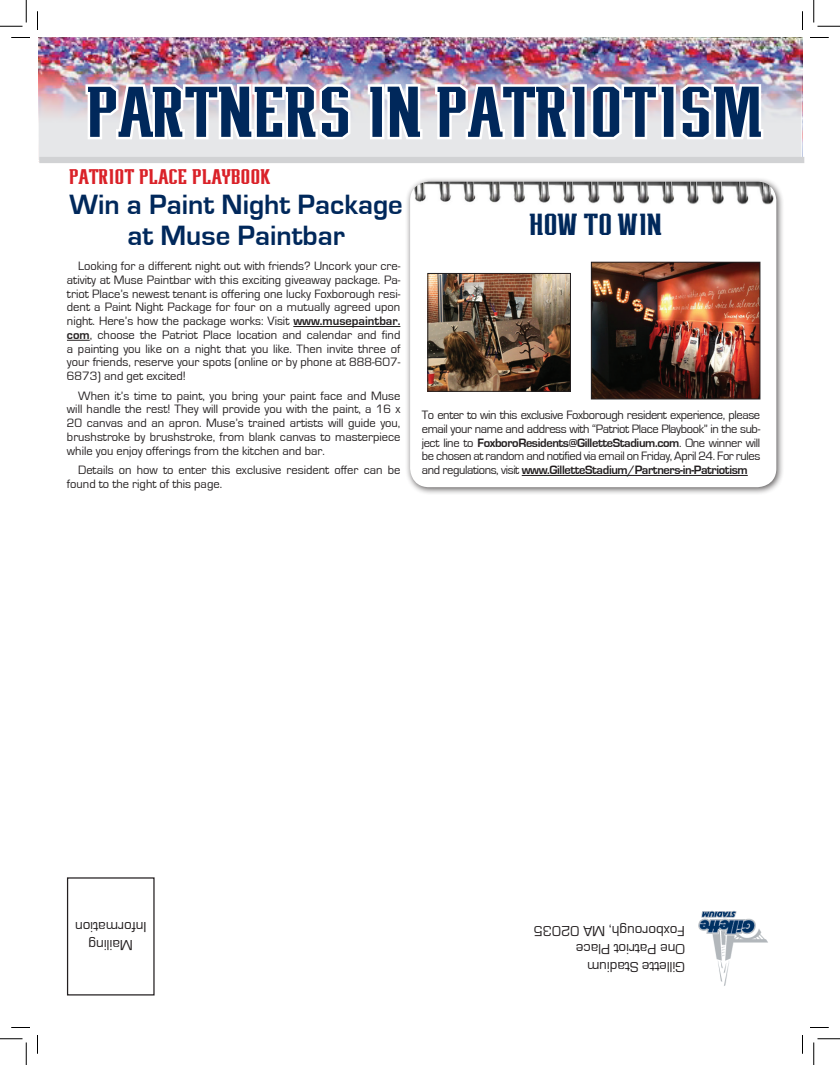
<style>
.page{position:relative;width:840px;height:1065px;background:#fff}
.page>*{position:absolute;margin:0;border:0;box-sizing:border-box;transform-origin:0 0}
.t1{font:67.5px "Patriots";color:#00285b}
.Headline{font:700 28.75px/31.2px "Eurostile";color:#00285b;text-align:center}
.Headline-2{font:28.75px "Patriots";color:#00285b}
.t2{font:20px "Patriots";color:#da2128}
.t3{font:15px "Eurostile";color:#231f20}
.t4{font:12.5px/13.8px "Eurostile";color:#231f20;text-align:justify}
.s1{font-weight:700}
</style>
<div class="page">
<img style="left:698px;top:911px;width:70px;height:75px">
<hr style="left:293px;top:326px;width:107px;height:1px;background:#231f20">
<svg style="left:67px;top:340px;width:23px;height:1px"></svg>
<div style="left:405px;top:177px;width:380px;height:319px;background:#231f20;opacity:.75"></div>
<img style="left:410px;top:182px;width:366px;height:305px">
<img style="left:38px;top:38px;width:764px;height:23px">
<img style="left:38px;top:61px;width:765px;height:101px">
<img style="left:83px;top:59px;width:270px;height:83px">
<svg style="left:365px;top:80px;width:60px;height:62px"></svg>
<img style="left:433px;top:38px;width:333px;height:109px">
<div style="left:39px;top:157px;width:765px;height:6px;background:#d1d2d4"></div>
<hr style="left:522px;top:475px;width:226px;height:1px;background:#231f20">
<img style="left:430px;top:275px;width:139px;height:115px">
<div style="left:428px;top:273px;width:143px;height:119px;border:1px solid #231f20"></div>
<img style="left:593px;top:264px;width:165px;height:133px">
<div style="left:591px;top:262px;width:169px;height:137px;border:1px solid #231f20"></div>
<svg style="left:11px;top:37px;width:19px;height:1px"></svg>
<svg style="left:810px;top:37px;width:19px;height:1px"></svg>
<svg style="left:11px;top:1027px;width:19px;height:1px"></svg>
<svg style="left:810px;top:1027px;width:19px;height:1px"></svg>
<svg style="left:37px;top:11px;width:1px;height:19px"></svg>
<svg style="left:37px;top:1035px;width:1px;height:19px"></svg>
<svg style="left:802px;top:11px;width:1px;height:19px"></svg>
<svg style="left:802px;top:1035px;width:1px;height:19px"></svg>
<svg style="left:0;top:0;width:27px;height:27px"></svg>
<svg style="left:0;top:1039px;width:27px;height:26px"></svg>
<svg style="left:814px;top:0;width:26px;height:27px"></svg>
<svg style="left:814px;top:1039px;width:26px;height:26px"></svg>
<p class="t1" style="left:85px;top:74px;width:677px">PARTNERS IN PATRIOTISM</p>
<p class="t2" style="left:69px;top:166px;width:203px">PATRIOT PLACE PLAYBOOK</p>
<p class="Headline" style="left:69px;top:189px;width:335px">Win a Paint Night Package at Muse Paintbar</p>
<p class="t4" style="left:67px;top:260px;width:335px;text-indent:11px">Looking for a different night out with friends? Uncork your cre&shy;ativity at Muse Paintbar with this exciting giveaway package. Pa&shy;triot Place’s newest tenant is offering one lucky Foxborough resi&shy;dent a Paint Night Package for four on a mutually agreed upon night. Here’s how the package works: Visit <span class="s1">www.musepaintbar. com</span>, choose the Patriot Place location and calendar and find a painting you like on a night that you like. Then invite three of your friends, reserve your spots (online or by phone at 888-607- 6873) and get excited!</p>
<p class="t4" style="left:67px;top:389px;width:335px;text-indent:11px">When it’s time to paint, you bring your paint face and Muse will handle the rest! They will provide you with the paint, a 16 x 20 canvas and an apron. Muse’s trained artists will guide you, brushstroke by brushstroke, from blank canvas to masterpiece while you enjoy offerings from the kitchen and bar.</p>
<p class="t4" style="left:67px;top:463px;width:335px;text-indent:11px">Details on how to enter this exclusive resident offer can be found to the right of this page.</p>
<p class="Headline-2" style="left:529px;top:209px;width:134px">HOW TO WIN</p>
<p class="t4" style="left:422px;top:408px;width:340px">To enter to win this exclusive Foxborough resident experience, please email your name and address with “Patriot Place Playbook” in the sub&shy;ject line to <span class="s1">FoxboroResidents@GilletteStadium.com</span>. One winner will be chosen at random and notified via email on Friday, April 24. For rules and regulations, visit <span class="s1">www.GilletteStadium/Partners-in-Patriotism</span></p>
<p class="t3" style="left:146px;top:935px;width:73px;rotate:-180deg">Information</p>
<p class="t3" style="left:133px;top:953px;width:46px;rotate:-180deg">Mailing</p>
<p class="t3" style="left:685px;top:939px;width:153px;rotate:-180deg">Foxborough, MA 02035</p>
<p class="t3" style="left:685px;top:957px;width:110px;rotate:-180deg">One Patriot Place</p>
<p class="t3" style="left:685px;top:975px;width:99px;rotate:-180deg">Gillette Stadium</p>
</div>
